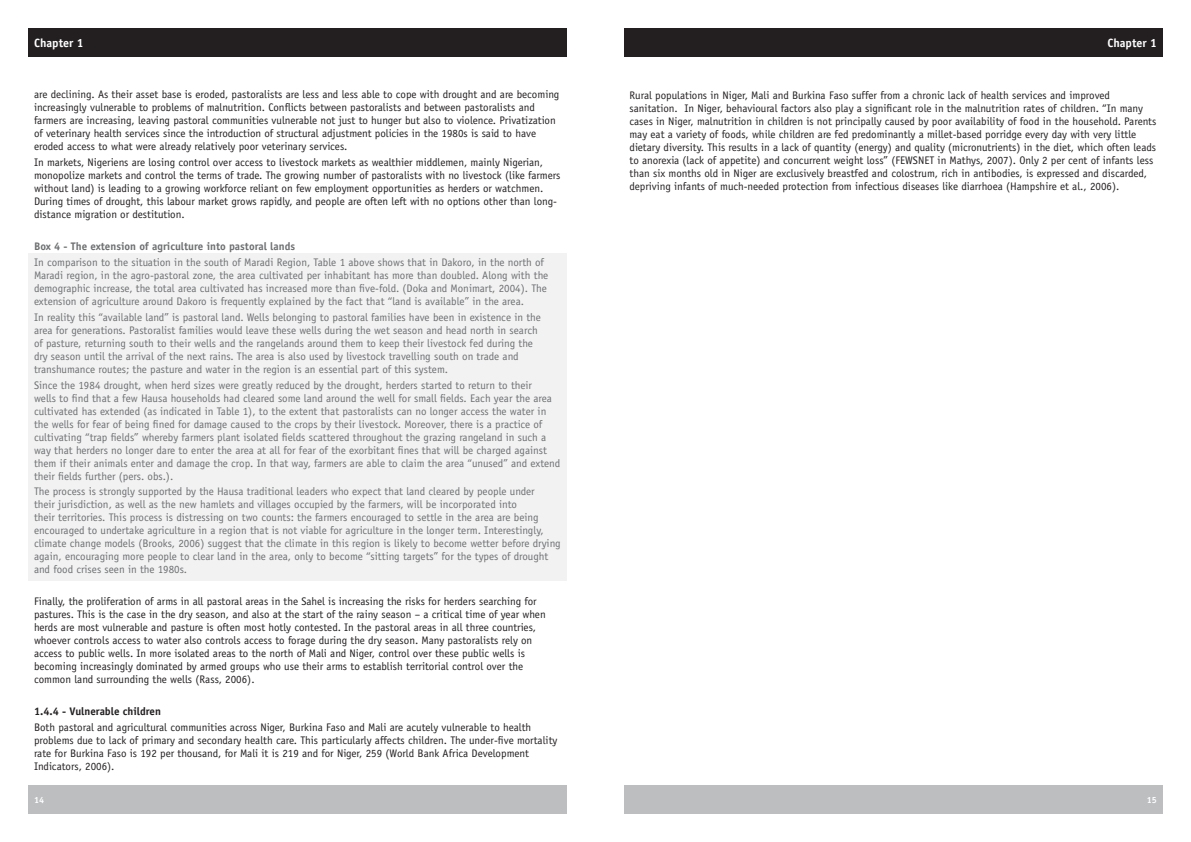
<style>
.page{position:relative;width:1191px;height:842px;background:#fff}
.page>*{position:absolute;margin:0;border:0;box-sizing:border-box;transform-origin:0 0}
.t1{font:700 12px "Officina Sans";color:#fff}
.t2{font:11px/13px "Officina Sans";color:#231f20}
.t3{font:11px/13px "Officina Sans";color:#6d6f71}
.t4{font:700 11px "Officina Sans";color:#6d6f71}
.t5{font:700 11px "Officina Sans";color:#231f20}
.t6{font:700 9px "Officina Sans";color:#fff}
</style>
<div class="page">
<div style="left:28px;top:785px;width:539px;height:29px;background:#bcbec0"></div>
<div style="left:624px;top:785px;width:538px;height:29px;background:#bcbec0"></div>
<div style="left:28px;top:254px;width:539px;height:327px;background:#f2f2f3"></div>
<div style="left:624px;top:28px;width:538px;height:29px;background:#231f20"></div>
<div style="left:28px;top:28px;width:539px;height:29px;background:#231f20"></div>
<p class="t1" style="left:34px;top:36px;width:51px">Chapter 1</p>
<p class="t1" style="left:1107px;top:36px;width:51px">Chapter 1</p>
<p class="t2" style="left:34px;top:88px;width:527px">are declining. As their asset base is eroded, pastoralists are less and less able to cope with drought and are becoming increasingly vulnerable to problems of malnutrition. Conflicts between pastoralists and between pastoralists and farmers are increasing, leaving pastoral communities vulnerable not just to hunger but also to violence. Privatization of veterinary health services since the introduction of structural adjustment policies in the 1980s is said to have eroded access to what were already relatively poor veterinary services.</p>
<p class="t2" style="left:34px;top:156px;width:528px">In markets, Nigeriens are losing control over access to livestock markets as wealthier middlemen, mainly Nigerian, monopolize markets and control the terms of trade. The growing number of pastoralists with no livestock (like farmers without land) is leading to a growing workforce reliant on few employment opportunities as herders or watchmen.<br>During times of drought, this labour market grows rapidly, and people are often left with no options other than long&shy;distance migration or destitution.</p>
<p class="t4" style="left:34px;top:239px;width:262px">Box 4 - The extension of agriculture into pastoral lands</p>
<p class="t3" style="left:34px;top:256px;width:516px">In comparison to the situation in the south of Maradi Region, Table 1 above shows that in Dakoro, in the north of Maradi region, in the agro-pastoral zone, the area cultivated per inhabitant has more than doubled. Along with the demographic increase, the total area cultivated has increased more than five-fold. (Doka and Monimart, 2004). The extension of agriculture around Dakoro is frequently explained by the fact that “land is available” in the area.</p>
<p class="t3" style="left:34px;top:310px;width:508px">In reality this “available land” is pastoral land. Wells belonging to pastoral families have been in existence in the area for generations. Pastoralist families would leave these wells during the wet season and head north in search of pasture, returning south to their wells and the rangelands around them to keep their livestock fed during the dry season until the arrival of the next rains. The area is also used by livestock travelling south on trade and transhumance routes; the pasture and water in the region is an essential part of this system.</p>
<p class="t3" style="left:34px;top:378px;width:528px">Since the 1984 drought, when herd sizes were greatly reduced by the drought, herders started to return to their<br>wells to find that a few Hausa households had cleared some land around the well for small fields. Each year the area cultivated has extended (as indicated in Table 1), to the extent that pastoralists can no longer access the water in the wells for fear of being fined for damage caused to the crops by their livestock. Moreover, there is a practice of cultivating “trap fields” whereby farmers plant isolated fields scattered throughout the grazing rangeland in such a way that herders no longer dare to enter the area at all for fear of the exorbitant fines that will be charged against them if their animals enter and damage the crop. In that way, farmers are able to claim the area “unused” and extend their fields further (pers. obs.).</p>
<p class="t3" style="left:34px;top:485px;width:528px">The process is strongly supported by the Hausa traditional leaders who expect that land cleared by people under<br>their jurisdiction, as well as the new hamlets and villages occupied by the farmers, will be incorporated into<br>their territories. This process is distressing on two counts: the farmers encouraged to settle in the area are being encouraged to undertake agriculture in a region that is not viable for agriculture in the longer term. Interestingly, climate change models (Brooks, 2006) suggest that the climate in this region is likely to become wetter before drying again, encouraging more people to clear land in the area, only to become “sitting targets” for the types of drought and food crises seen in the 1980s.</p>
<p class="t2" style="left:34px;top:595px;width:513px">Finally, the proliferation of arms in all pastoral areas in the Sahel is increasing the risks for herders searching for pastures. This is the case in the dry season, and also at the start of the rainy season – a critical time of year when herds are most vulnerable and pasture is often most hotly contested. In the pastoral areas in all three countries, whoever controls access to water also controls access to forage during the dry season. Many pastoralists rely on access to public wells. In more isolated areas to the north of Mali and Niger, control over these public wells is becoming increasingly dominated by armed groups who use their arms to establish territorial control over the common land surrounding the wells (Rass, 2006).</p>
<p class="t5" style="left:34px;top:704px;width:128px">1.4.4 - Vulnerable children</p>
<p class="t2" style="left:34px;top:720px;width:525px">Both pastoral and agricultural communities across Niger, Burkina Faso and Mali are acutely vulnerable to health problems due to lack of primary and secondary health care. This particularly affects children. The under-five mortality rate for Burkina Faso is 192 per thousand, for Mali it is 219 and for Niger, 259 (World Bank Africa Development Indicators, 2006).</p>
<p class="t2" style="left:629px;top:89px;width:528px">Rural populations in Niger, Mali and Burkina Faso suffer from a chronic lack of health services and improved sanitation. In Niger, behavioural factors also play a significant role in the malnutrition rates of children. “In many cases in Niger, malnutrition in children is not principally caused by poor availability of food in the household. Parents may eat a variety of foods, while children are fed predominantly a millet-based porridge every day with very little dietary diversity. This results in a lack of quantity (energy) and quality (micronutrients) in the diet, which often leads to anorexia (lack of appetite) and concurrent weight loss” (FEWSNET in Mathys, 2007). Only 2 per cent of infants less than six months old in Niger are exclusively breastfed and colostrum, rich in antibodies, is expressed and discarded, depriving infants of much-needed protection from infectious diseases like diarrhoea (Hampshire et al., 2006).</p>
<p class="t6" style="left:34px;top:794px;width:12px">14</p>
<p class="t6" style="left:1147px;top:794px;width:12px">15</p>
</div>
